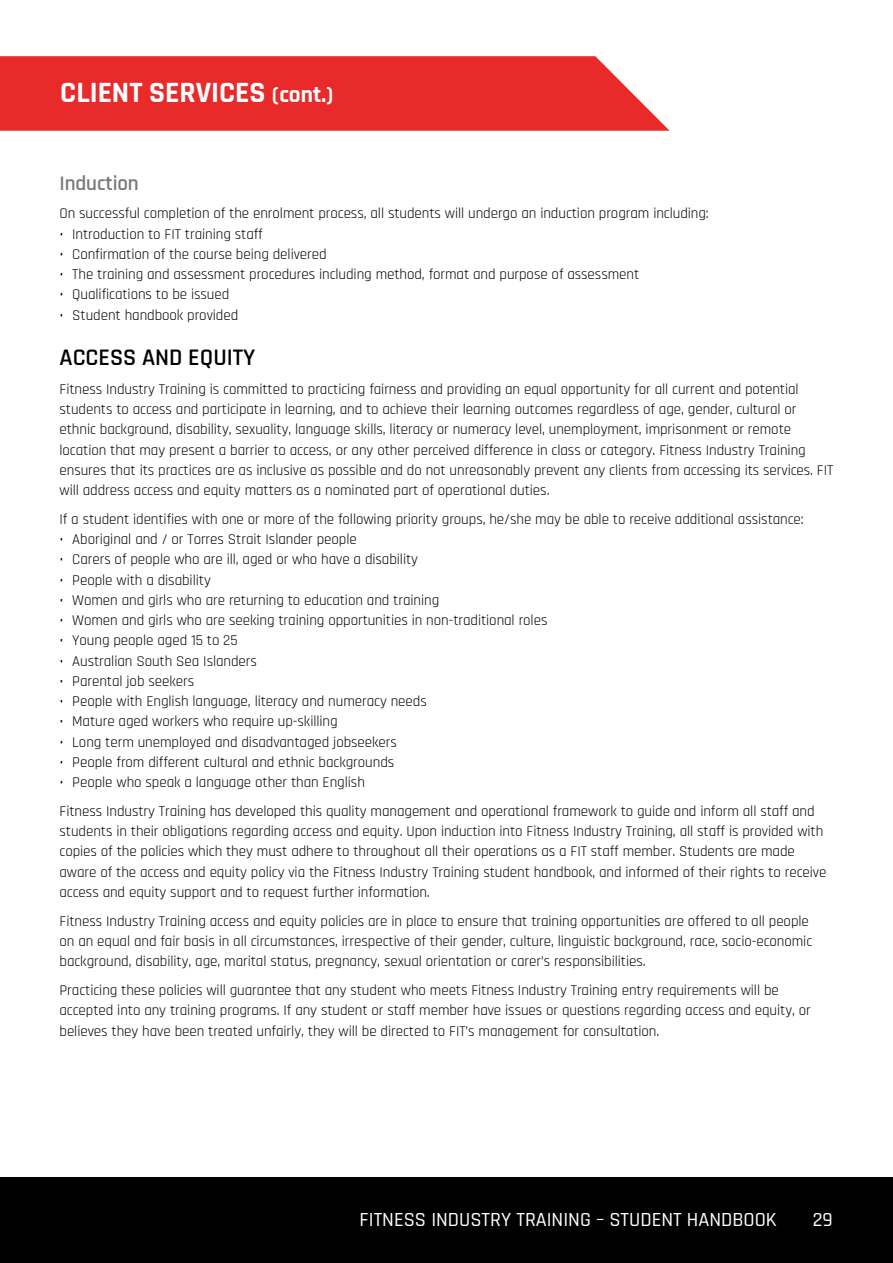
<style>
.page{position:relative;width:893px;height:1263px;background:#fff}
.page>*{position:absolute;margin:0;border:0;box-sizing:border-box;transform-origin:0 0}
.t1{font:700 29.85px "Rajdhani";color:#fff}
.t2{font:600 24px "Rajdhani";color:#000}
.t3{font:600 21px "Rajdhani";letter-spacing:-.005em;color:#77787b}
.t4{font:500 20.25px "Rajdhani";color:#fff}
.t5{font:15px/20.2px "Rajdhani";letter-spacing:-.005em;color:#000}
.s1{font-size:23.4px}
</style>
<div class="page">
<div style="left:0;top:1178px;width:893px;height:85px;background:#000"></div>
<svg style="left:0;top:56px;width:670px;height:75px;background:#ea3637"></svg>
<h1 class="t1" style="left:60px;top:74px;width:275px">CLIENT SERVICES <span class="s1">(cont.)</span></h1>
<h3 class="t3" style="left:60px;top:170px;width:81px">Induction</h3>
<p class="t5" style="left:60px;top:204px;width:651px">On successful completion of the enrolment process, all students will undergo an induction program including:</p>
<p class="t5" style="left:60px;top:224px;width:205px">• Introduction to FIT training staff</p>
<p class="t5" style="left:60px;top:244px;width:269px">• Confirmation of the course being delivered</p>
<p class="t5" style="left:60px;top:265px;width:581px">• The training and assessment procedures including method, format and purpose of assessment</p>
<p class="t5" style="left:60px;top:285px;width:171px">• Qualifications to be issued</p>
<p class="t5" style="left:60px;top:305px;width:180px">• Student handbook provided</p>
<h2 class="t2" style="left:60px;top:343px;width:197px">ACCESS AND EQUITY</h2>
<p class="t5" style="left:60px;top:379px;width:775px">Fitness Industry Training is committed to practicing fairness and providing an equal opportunity for all current and potential students to access and participate in learning, and to achieve their learning outcomes regardless of age, gender, cultural or ethnic background, disability, sexuality, language skills, literacy or numeracy level, unemployment, imprisonment or remote location that may present a barrier to access, or any other perceived difference in class or category. Fitness Industry Training ensures that its practices are as inclusive as possible and do not unreasonably prevent any clients from accessing its services. FIT will address access and equity matters as a nominated part of operational duties.</p>
<p class="t5" style="left:60px;top:509px;width:746px">If a student identifies with one or more of the following priority groups, he/she may be able to receive additional assistance:</p>
<p class="t5" style="left:60px;top:530px;width:299px">• Aboriginal and / or Torres Strait Islander people</p>
<p class="t5" style="left:60px;top:550px;width:360px">• Carers of people who are ill, aged or who have a disability</p>
<p class="t5" style="left:60px;top:570px;width:153px">• People with a disability</p>
<p class="t5" style="left:60px;top:590px;width:381px">• Women and girls who are returning to education and training</p>
<p class="t5" style="left:60px;top:611px;width:489px">• Women and girls who are seeking training opportunities in non-traditional roles</p>
<p class="t5" style="left:60px;top:631px;width:180px">• Young people aged 15 to 25</p>
<p class="t5" style="left:60px;top:651px;width:199px">• Australian South Sea Islanders</p>
<p class="t5" style="left:60px;top:671px;width:136px">• Parental job seekers</p>
<p class="t5" style="left:60px;top:692px;width:369px">• People with English language, literacy and numeracy needs</p>
<p class="t5" style="left:60px;top:712px;width:280px">• Mature aged workers who require up-skilling</p>
<p class="t5" style="left:60px;top:732px;width:339px">• Long term unemployed and disadvantaged jobseekers</p>
<p class="t5" style="left:60px;top:752px;width:336px">• People from different cultural and ethnic backgrounds</p>
<p class="t5" style="left:60px;top:768px;width:757px;line-height:28.8px">• People who speak a language other than English<br>Fitness Industry Training has developed this quality management and operational framework to guide and inform all staff and</p>
<p class="t5" style="left:60px;top:822px;width:768px">students in their obligations regarding access and equity. Upon induction into Fitness Industry Training, all staff is provided with copies of the policies which they must adhere to throughout all their operations as a FIT staff member. Students are made aware of the access and equity policy via the Fitness Industry Training student handbook, and informed of their rights to receive access and equity support and to request further information.</p>
<p class="t5" style="left:60px;top:911px;width:754px">Fitness Industry Training access and equity policies are in place to ensure that training opportunities are offered to all people on an equal and fair basis in all circumstances, irrespective of their gender, culture, linguistic background, race, socio-economic background, disability, age, marital status, pregnancy, sexual orientation or carer’s responsibilities.</p>
<p class="t5" style="left:60px;top:980px;width:753px">Practicing these policies will guarantee that any student who meets Fitness Industry Training entry requirements will be accepted into any training programs. If any student or staff member have issues or questions regarding access and equity, or believes they have been treated unfairly, they will be directed to FIT’s management for consultation.</p>
<h3 class="t4" style="left:360px;top:1208px;width:419px">FITNESS INDUSTRY TRAINING – STUDENT HANDBOOK</h3>
<h3 class="t4" style="left:813px;top:1208px;width:21px">29</h3>
</div>
